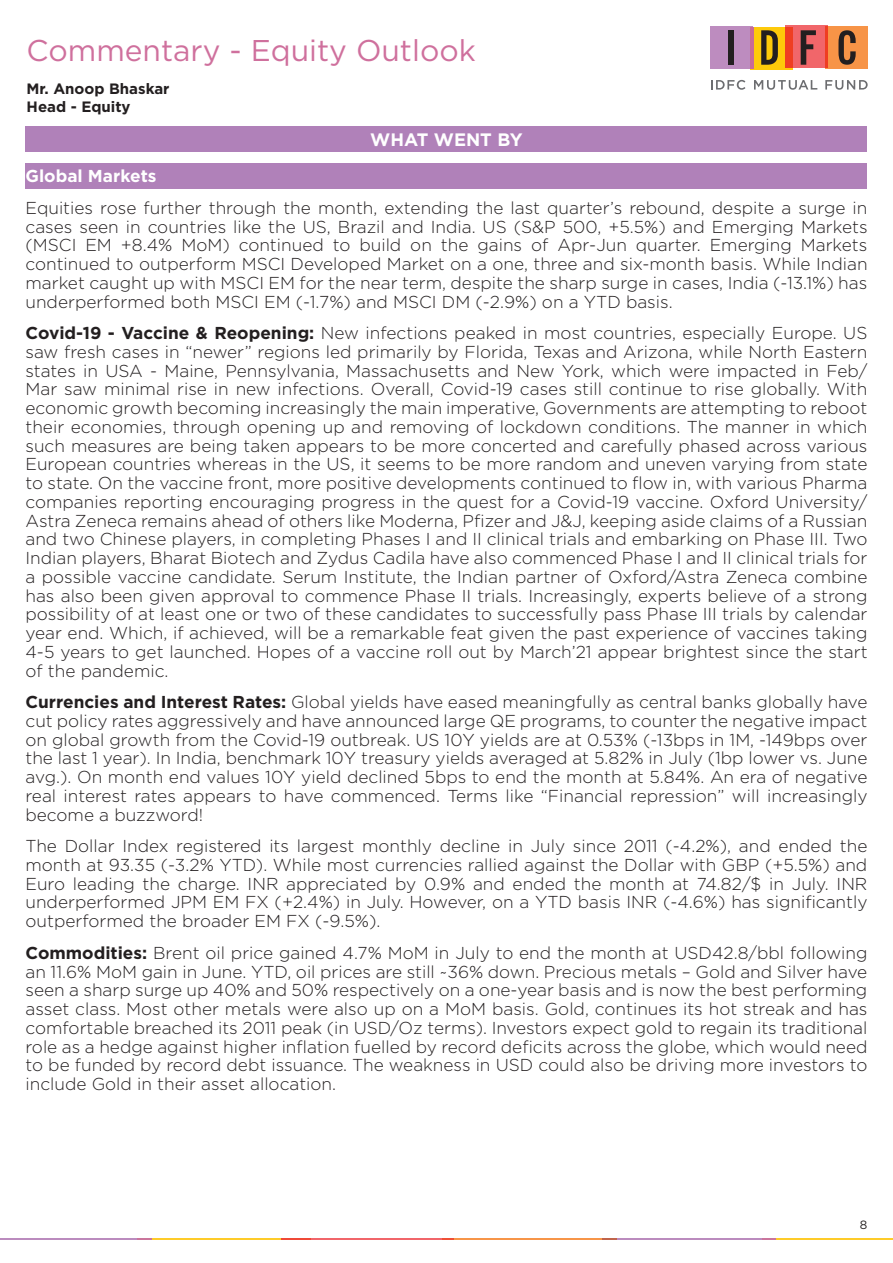
<style>
.page{position:relative;width:893px;height:1263px;background:#fff}
.page>*{position:absolute;margin:0;border:0;box-sizing:border-box;transform-origin:0 0}
.t1{font:30px "Gotham HTF";color:#cf709d}
.t2{font:700 18px "Gotham HTF";color:#fff}
.t3{font:300 17.25px/18.8px "Gotham HTF";color:#231f20;text-align:justify}
.t4{font:700 17.25px "Gotham HTF";color:#fff}
.t5{font:700 15px/18px "Gotham HTF";color:#231f20}
.t6{font:12px "Gotham HTF";color:#231f20}
.s1{font-weight:700}
</style>
<div class="page">
<img style="left:0;top:1238px;width:893px;height:2px">
<div style="left:750px;top:27px;width:42px;height:43px;background:#feca0a"></div>
<div style="left:711px;top:26px;width:42px;height:43px;background:#bd8cbf"></div>
<div style="left:785px;top:26px;width:43px;height:42px;background:#f1666a"></div>
<div style="left:825px;top:26px;width:43px;height:43px;background:#f79447"></div>
<hr style="left:750px;top:27px;width:3px;height:42px;background:#c86a97">
<div style="left:785px;top:27px;width:7px;height:41px;background:#ef3e22"></div>
<hr style="left:825px;top:26px;width:3px;height:42px;background:#ef3e22">
<svg style="left:801px;top:30px;width:15px;height:35px"></svg>
<div style="left:728px;top:30px;width:6px;height:35px;background:#231f20"></div>
<svg style="left:761px;top:30px;width:17px;height:35px"></svg>
<svg style="left:838px;top:30px;width:18px;height:35px"></svg>
<svg style="left:711px;top:80px;width:34px;height:10px"></svg>
<svg style="left:754px;top:80px;width:63px;height:10px"></svg>
<svg style="left:825px;top:80px;width:43px;height:10px"></svg>
<div style="left:26px;top:127px;width:841px;height:25px;background:#b081b9"></div>
<div style="left:26px;top:163px;width:841px;height:26px;background:#b081b9"></div>
<h1 class="t1" style="left:27px;top:34px;width:451px">Commentary - Equity Outlook</h1>
<p class="t5" style="left:27px;top:80px;width:144px">Mr. Anoop Bhaskar<br>Head - Equity</p>
<p class="t2" style="left:370px;top:129px;width:154px">WHAT WENT BY</p>
<p class="t4" style="left:26px;top:166px;width:132px">Global Markets</p>
<p class="t3" style="left:26px;top:198px;width:843px">Equities rose further through the month, extending the last quarter’s rebound, despite a surge in cases seen in countries like the US, Brazil and India. US (S&amp;P 500, +5.5%) and Emerging Markets (MSCI EM +8.4% MoM) continued to build on the gains of Apr-Jun quarter. Emerging Markets continued to outperform MSCI Developed Market on a one, three and six-month basis. While Indian market caught up with MSCI EM for the near term, despite the sharp surge in cases, India (-13.1%) has underperformed both MSCI EM (-1.7%) and MSCI DM (-2.9%) on a YTD basis.</p>
<p class="t3" style="left:26px;top:323px;width:844px"><span class="s1">Covid-19 - Vaccine &amp; Reopening:</span> New infections peaked in most countries, especially Europe. US saw fresh cases in “newer” regions led primarily by Florida, Texas and Arizona, while North Eastern states in USA - Maine, Pennsylvania, Massachusetts and New York, which were impacted in Feb/ Mar saw minimal rise in new infections. Overall, Covid-19 cases still continue to rise globally. With economic growth becoming increasingly the main imperative, Governments are attempting to reboot their economies, through opening up and removing of lockdown conditions. The manner in which such measures are being taken appears to be more concerted and carefully phased across various European countries whereas in the US, it seems to be more random and uneven varying from state to state. On the vaccine front, more positive developments continued to flow in, with various Pharma companies reporting encouraging progress in the quest for a Covid-19 vaccine. Oxford University/ Astra Zeneca remains ahead of others like Moderna, Pfizer and J&amp;J, keeping aside claims of a Russian and two Chinese players, in completing Phases I and II clinical trials and embarking on Phase III. Two Indian players, Bharat Biotech and Zydus Cadila have also commenced Phase I and II clinical trials for a possible vaccine candidate. Serum Institute, the Indian partner of Oxford/Astra Zeneca combine has also been given approval to commence Phase II trials. Increasingly, experts believe of a strong possibility of at least one or two of these candidates to successfully pass Phase III trials by calendar year end. Which, if achieved, will be a remarkable feat given the past experience of vaccines taking 4-5 years to get launched. Hopes of a vaccine roll out by March’21 appear brightest since the start of the pandemic.</p>
<p class="t3" style="left:26px;top:692px;width:843px"><span class="s1">Currencies and Interest Rates:</span> Global yields have eased meaningfully as central banks globally have cut policy rates aggressively and have announced large QE programs, to counter the negative impact on global growth from the Covid-19 outbreak. US 10Y yields are at 0.53% (-13bps in 1M, -149bps over the last 1 year). In India, benchmark 10Y treasury yields averaged at 5.82% in July (1bp lower vs. June avg.). On month end values 10Y yield declined 5bps to end the month at 5.84%. An era of negative real interest rates appears to have commenced. Terms like “Financial repression” will increasingly become a buzzword!</p>
<p class="t3" style="left:26px;top:836px;width:843px">The Dollar Index registered its largest monthly decline in July since 2011 (-4.2%), and ended the month at 93.35 (-3.2% YTD). While most currencies rallied against the Dollar with GBP (+5.5%) and Euro leading the charge. INR appreciated by 0.9% and ended the month at 74.82/$ in July. INR underperformed JPM EM FX (+2.4%) in July. However, on a YTD basis INR (-4.6%) has significantly outperformed the broader EM FX (-9.5%).</p>
<p class="t3" style="left:26px;top:943px;width:843px"><span class="s1">Commodities:</span> Brent oil price gained 4.7% MoM in July to end the month at USD42.8/bbl following an 11.6% MoM gain in June. YTD, oil prices are still ~36% down. Precious metals – Gold and Silver have seen a sharp surge up 40% and 50% respectively on a one-year basis and is now the best performing asset class. Most other metals were also up on a MoM basis. Gold, continues its hot streak and has comfortable breached its 2011 peak (in USD/Oz terms). Investors expect gold to regain its traditional role as a hedge against higher inflation fuelled by record deficits across the globe, which would need to be funded by record debt issuance. The weakness in USD could also be driving more investors to include Gold in their asset allocation.</p>
<p class="t6" style="left:860px;top:1218px;width:9px">8</p>
</div>
